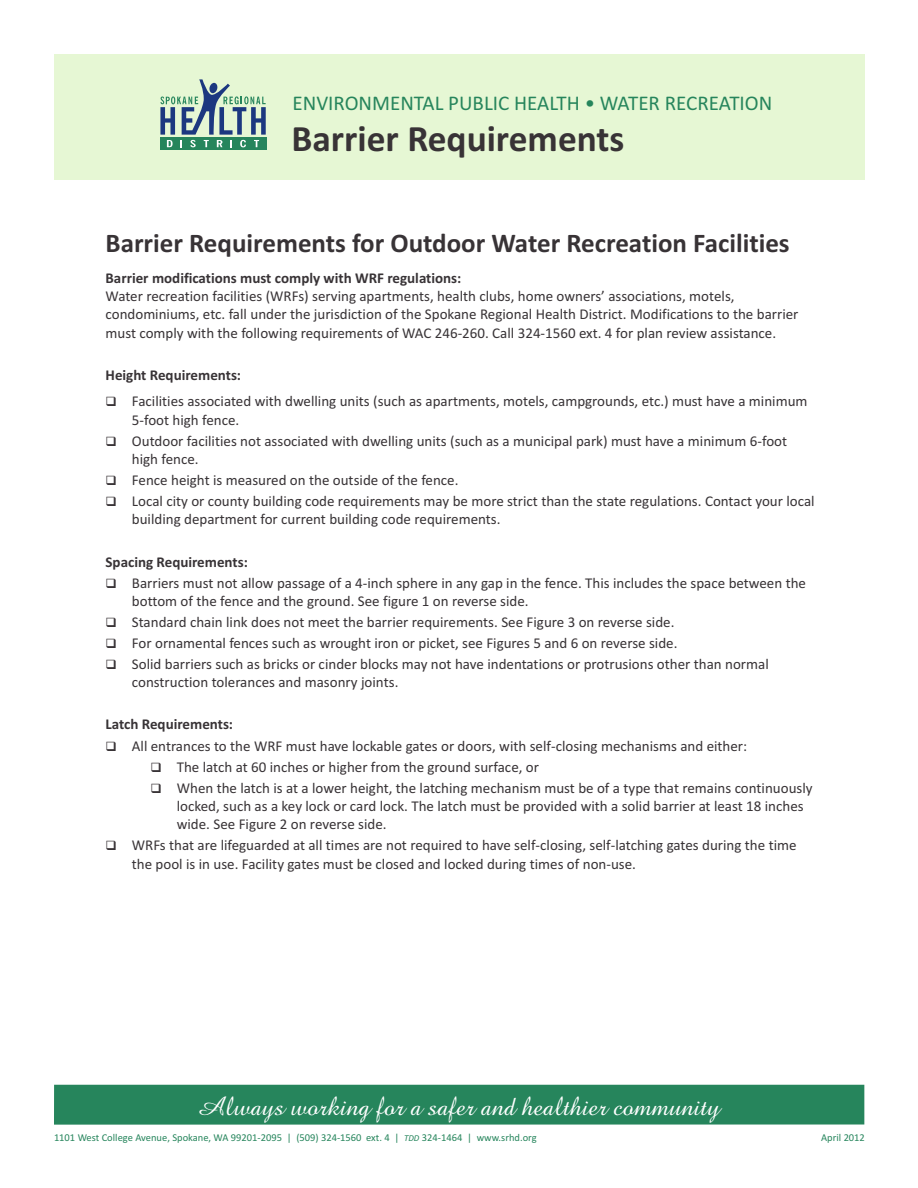
<style>
.page{position:relative;width:918px;height:1188px;background:#fff}
.page>*{position:absolute;margin:0;border:0;box-sizing:border-box;transform-origin:0 0}
.t1{font:700 37.35px "Calibri";color:#383336}
.t2{font:700 27px "Calibri";color:#383336}
.t3{font:27px "Amazone BT";color:#fff}
.t4{font:21px "Calibri";color:#26855c}
.t5{font:15px/18.3px "Calibri";color:#383336}
.t6{font:700 15px "Calibri";color:#383336}
.t7{font:10.5px "Calibri";color:#26855c}
.s1{font-style:italic;font-size:9px}
</style>
<div class="page">
<div style="left:54px;top:54px;width:810px;height:126px;background:#e6f7d4"></div>
<div style="left:54px;top:1085px;width:810px;height:40px;background:#26855c"></div>
<div style="left:160px;top:138px;width:106px;height:12px;background:#26855c"></div>
<svg style="left:160px;top:79px;width:106px;height:68px"></svg>
<h3 class="t4" style="left:293px;top:94px;width:481px">ENVIRONMENTAL PUBLIC HEALTH • WATER RECREATION</h3>
<h1 class="t1" style="left:291px;top:123px;width:335px">Barrier Requirements</h1>
<h2 class="t2" style="left:106px;top:232px;width:686px">Barrier Requirements for Outdoor Water Recreation Facilities</h2>
<p class="t6" style="left:106px;top:271px;width:357px">Barrier modifications must comply with WRF regulations:</p>
<p class="t5" style="left:106px;top:288px;width:694px">Water recreation facilities (WRFs) serving apartments, health clubs, home owners’ associations, motels, condominiums, etc. fall under the jurisdiction of the Spokane Regional Health District. Modifications to the barrier must comply with the following requirements of WAC 246-260. Call 324-1560 ext. 4 for plan review assistance.</p>
<p class="t6" style="left:106px;top:369px;width:137px">Height Requirements:</p>
<p class="t5" style="left:132px;top:393px;width:677px;text-indent:-26px">❑ Facilities associated with dwelling units (such as apartments, motels, campgrounds, etc.) must have a minimum<br>5-foot high fence.</p>
<p class="t5" style="left:132px;top:433px;width:657px;text-indent:-26px">❑ Outdoor facilities not associated with dwelling units (such as a municipal park) must have a minimum 6-foot high fence.</p>
<p class="t5" style="left:106px;top:472px;width:354px">❑ Fence height is measured on the outside of the fence.</p>
<p class="t5" style="left:132px;top:493px;width:684px;text-indent:-26px">❑ Local city or county building code requirements may be more strict than the state regulations. Contact your local building department for current building code requirements.</p>
<p class="t6" style="left:106px;top:555px;width:144px">Spacing Requirements:</p>
<p class="t5" style="left:132px;top:575px;width:676px;text-indent:-26px">❑ Barriers must not allow passage of a 4-inch sphere in any gap in the fence. This includes the space between the bottom of the fence and the ground. See figure 1 on reverse side.</p>
<p class="t5" style="left:106px;top:614px;width:571px">❑ Standard chain link does not meet the barrier requirements. See Figure 3 on reverse side.</p>
<p class="t5" style="left:106px;top:635px;width:573px">❑ For ornamental fences such as wrought iron or picket, see Figures 5 and 6 on reverse side.</p>
<p class="t5" style="left:132px;top:656px;width:638px;text-indent:-26px">❑ Solid barriers such as bricks or cinder blocks may not have indentations or protrusions other than normal construction tolerances and masonry joints.</p>
<p class="t6" style="left:106px;top:718px;width:129px">Latch Requirements:</p>
<p class="t5" style="left:106px;top:738px;width:643px">❑ All entrances to the WRF must have lockable gates or doors, with self-closing mechanisms and either:</p>
<p class="t5" style="left:150px;top:759px;width:390px">❑ The latch at 60 inches or higher from the ground surface, or</p>
<p class="t5" style="left:177px;top:780px;width:637px;text-indent:-26px">❑ When the latch is at a lower height, the latching mechanism must be of a type that remains continuously locked, such as a key lock or card lock. The latch must be provided with a solid barrier at least 18 inches wide. See Figure 2 on reverse side.</p>
<p class="t5" style="left:132px;top:837px;width:666px;text-indent:-26px">❑ WRFs that are lifeguarded at all times are not required to have self-closing, self-latching gates during the time the pool is in use. Facility gates must be closed and locked during times of non-use.</p>
<h2 class="t3" style="left:196px;top:1094px;width:525px">Always working for a safer and healthier community</h2>
<p class="t7" style="left:54px;top:1133px;width:484px">1101 West College Avenue, Spokane, WA 99201-2095 | (509) 324-1560 ext. 4 | <span class="s1">TDD</span> 324-1464 | www.srhd.org</p>
<p class="t7" style="left:821px;top:1133px;width:45px">April 2012</p>
</div>
